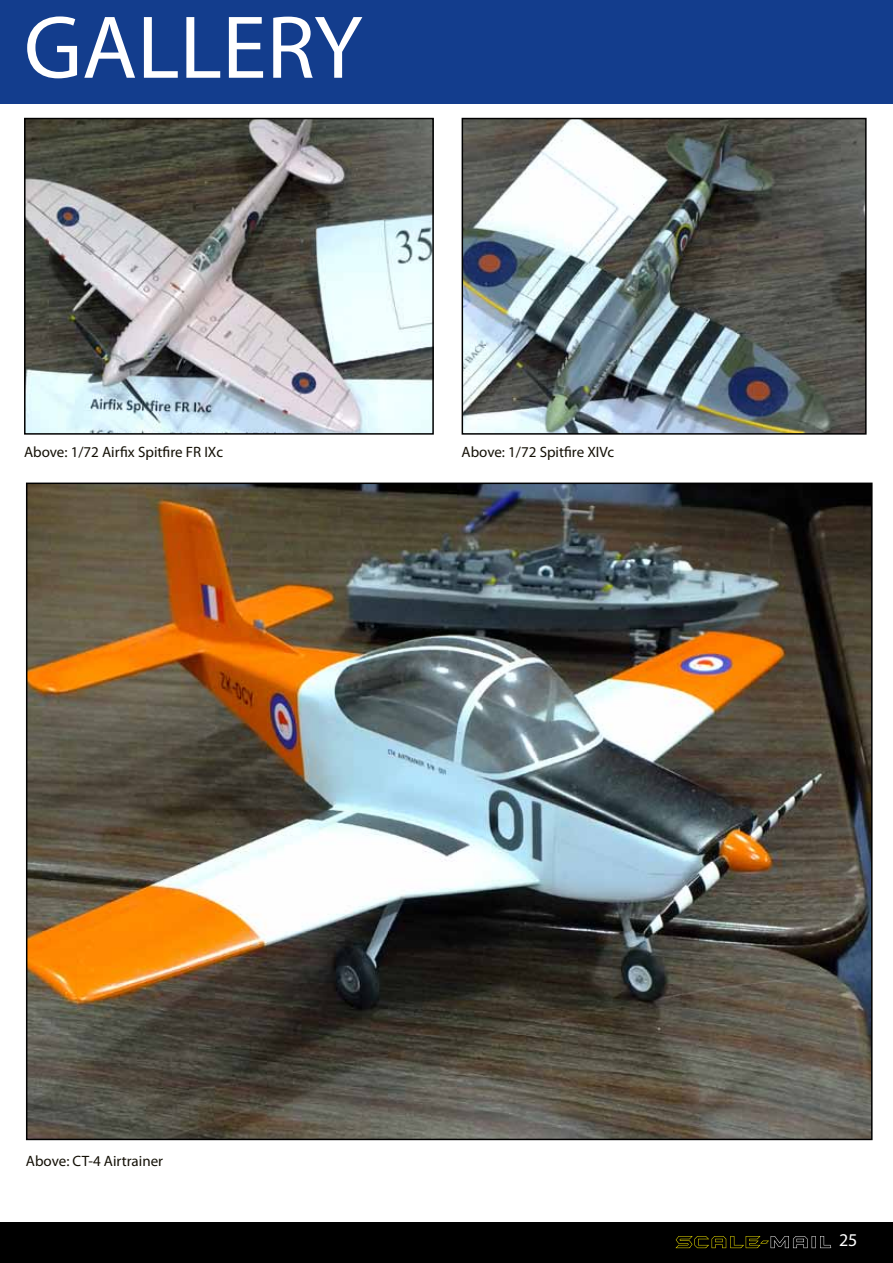
<style>
.page{position:relative;width:893px;height:1263px;background:#fff}
.page>*{position:absolute;margin:0;border:0;box-sizing:border-box;transform-origin:0 0}
.t1{font:90px "Myriad Pro";color:#fff}
.t2{font:18px "Myriad Pro";color:#fff}
.t3{font:15px "Myriad Pro";color:#141006}
</style>
<div class="page">
<img style="left:27px;top:121px;width:404px;height:311px">
<div style="left:24px;top:118px;width:410px;height:317px;border:2px solid #000"></div>
<img style="left:465px;top:121px;width:399px;height:311px">
<div style="left:462px;top:118px;width:405px;height:317px;border:2px solid #000"></div>
<div style="left:0;top:0;width:893px;height:103px;background:#133d8d"></div>
<div style="left:0;top:1222px;width:893px;height:41px;background:#000"></div>
<svg style="left:675px;top:1236px;width:156px;height:12px"></svg>
<img style="left:29px;top:486px;width:841px;height:651px">
<h1 class="t1" style="left:24px;top:-8px;width:340px">GALLERY</h1>
<p class="t3" style="left:24px;top:442px;width:201px">Above: 1/72 Airfix Spitfire FR IXc</p>
<p class="t3" style="left:462px;top:442px;width:154px">Above: 1/72 Spitfire XIVc</p>
<p class="t3" style="left:26px;top:1152px;width:139px">Above: CT-4 Airtrainer</p>
<p class="t2" style="left:839px;top:1229px;width:20px">25</p>
</div>
